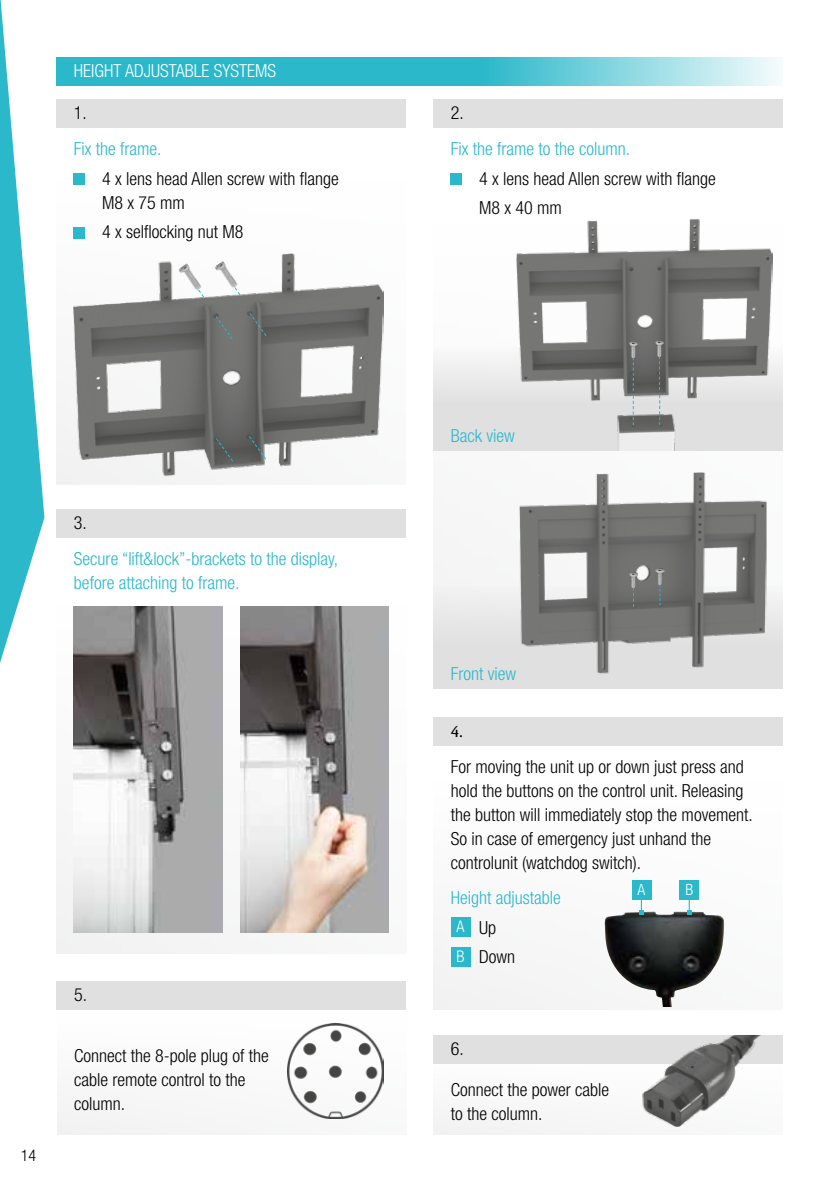
<style>
.page{position:relative;width:840px;height:1191px;background:#fff}
.page>*{position:absolute;margin:0;border:0;box-sizing:border-box;transform-origin:0 0}
.t1{font:300 condensed 18px/24px "Helvetica Neue LT";color:#000}
.t2{font:300 condensed 18px/29.6px "Helvetica Neue LT";color:#2ab8ca}
.t3{font:300 condensed 18px "Helvetica Neue LT";color:#fff}
.t4{font:18px "Cronos Pro";color:#000}
.t5{font:300 condensed 16px "Helvetica Neue LT";color:#000}
.t6{font:300 condensed 15.6px "Helvetica Neue LT";color:#fff}
.s1{font-size:16px;color:#fff}
.s2{color:#000}
</style>
<div class="page">
<svg style="left:0;top:0;width:44px;height:663px"></svg>
<svg style="left:56px;top:57px;width:725px;height:28px;background:#53c5d4"></svg>
<div style="left:433px;top:99px;width:349px;height:28px;background:#e0e0e1"></div>
<div style="left:450px;top:173px;width:12px;height:12px;background:#2ab8ca"></div>
<div style="left:433px;top:586px;width:349px;height:102px;background:#e0e0e1"></div>
<img style="left:518px;top:472px;width:248px;height:202px">
<svg style="left:632px;top:588px;width:1px;height:19px"></svg>
<img style="left:629px;top:572px;width:8px;height:16px">
<svg style="left:659px;top:584px;width:1px;height:21px"></svg>
<img style="left:655px;top:569px;width:9px;height:15px">
<div style="left:433px;top:347px;width:349px;height:103px;background:linear-gradient(to bottom,#f4f4f4,#dadadb)"></div>
<img style="left:516px;top:219px;width:255px;height:231px">
<img style="left:629px;top:342px;width:8px;height:15px">
<img style="left:655px;top:340px;width:8px;height:16px">
<svg style="left:658px;top:356px;width:1px;height:69px"></svg>
<svg style="left:632px;top:357px;width:1px;height:68px"></svg>
<div style="left:56px;top:99px;width:349px;height:28px;background:#e0e0e1"></div>
<div style="left:74px;top:173px;width:11px;height:12px;background:#2ab8ca"></div>
<div style="left:74px;top:227px;width:11px;height:11px;background:#2ab8ca"></div>
<div style="left:56px;top:509px;width:349px;height:29px;background:#e0e0e1"></div>
<img style="left:74px;top:607px;width:148px;height:326px">
<img style="left:240px;top:607px;width:148px;height:326px">
<div style="left:433px;top:717px;width:349px;height:292px;background:#fbfbfb"></div>
<div style="left:433px;top:717px;width:349px;height:28px;background:#e0e0e1"></div>
<div style="left:450px;top:917px;width:20px;height:19px;background:#2ab8ca"></div>
<div style="left:450px;top:946px;width:20px;height:20px;background:#2ab8ca"></div>
<img style="left:74px;top:253px;width:309px;height:223px">
<img style="left:178px;top:263px;width:24px;height:29px">
<svg style="left:214px;top:315px;width:19px;height:25px"></svg>
<svg style="left:215px;top:437px;width:19px;height:25px"></svg>
<svg style="left:248px;top:312px;width:19px;height:25px"></svg>
<svg style="left:248px;top:435px;width:19px;height:25px"></svg>
<svg style="left:197px;top:288px;width:8px;height:11px"></svg>
<img style="left:214px;top:261px;width:25px;height:29px">
<svg style="left:233px;top:286px;width:8px;height:10px"></svg>
<div style="left:57px;top:982px;width:349px;height:152px;background:#f9f9fa"></div>
<div style="left:57px;top:981px;width:349px;height:28px;background:#e0e0e1"></div>
<img style="left:287px;top:1023px;width:96px;height:95px">
<div style="left:433px;top:1035px;width:349px;height:99px;background:#f8f8f8"></div>
<div style="left:433px;top:1035px;width:348px;height:28px;background:#e0e0e1"></div>
<img style="left:632px;top:1035px;width:150px;height:91px">
<img style="left:604px;top:911px;width:119px;height:96px">
<svg style="left:638px;top:900px;width:5px;height:15px"></svg>
<div style="left:631px;top:880px;width:20px;height:20px;background:#2ab8ca"></div>
<svg style="left:686px;top:900px;width:5px;height:15px"></svg>
<div style="left:679px;top:880px;width:19px;height:20px;background:#2ab8ca"></div>
<p class="t3" style="left:74px;top:60px;width:204px">HEIGHT ADJUSTABLE SYSTEMS</p>
<p class="t1" style="left:74px;top:100px;width:14px">1.</p>
<p class="t2" style="left:74px;top:134px;width:89px">Fix the frame.</p>
<p class="t1" style="left:102px;top:166px;width:238px">4 x lens head Allen screw with flange<br>M8 x 75 mm</p>
<p class="t1" style="left:102px;top:220px;width:143px">4 x selflocking nut M8</p>
<p class="t1" style="left:74px;top:511px;width:14px">3.</p>
<p class="t2" style="left:74px;top:546px;width:265px;line-height:24px">Secure “lift&amp;lock”-brackets to the display, before attaching to frame.</p>
<p class="t5" style="left:21px;top:1146px;width:17px">14</p>
<p class="t1" style="left:74px;top:982px;width:14px">5.</p>
<p class="t1" style="left:74px;top:1043px;width:196px">Connect the 8-pole plug of the cable remote control to the column.</p>
<p class="t1" style="left:450px;top:100px;width:14px">2.</p>
<p class="t2" style="left:450px;top:134px;width:181px">Fix the frame to the column.</p>
<p class="t1" style="left:479px;top:163px;width:238px;line-height:29.6px">4 x lens head Allen screw with flange<br>M8 x 40 mm</p>
<p class="t2" style="left:450px;top:421px;width:65px">Back view</p>
<p class="t2" style="left:450px;top:659px;width:67px">Front view</p>
<p class="t4" style="left:450px;top:721px;width:13px">4.</p>
<p class="t1" style="left:450px;top:754px;width:303px">For moving the unit up or down just press and hold the buttons on the control unit. Releasing the button will immediately stop the movement.<br>So in case of emergency just unhand the controlunit (watchdog switch).</p>
<p class="t2" style="left:456px;top:882px;width:106px;text-indent:-6px">Height adjustable<br><span class="s1">A</span> <span class="s2">Up<br></span><span class="s1">B</span> <span class="s2">Down</span></p>
<p class="t6" style="left:637px;top:881px;width:9px">A</p>
<p class="t6" style="left:685px;top:881px;width:9px">B</p>
<p class="t1" style="left:450px;top:1036px;width:14px">6.</p>
<p class="t1" style="left:450px;top:1077px;width:160px">Connect the power cable to the column.</p>
</div>
